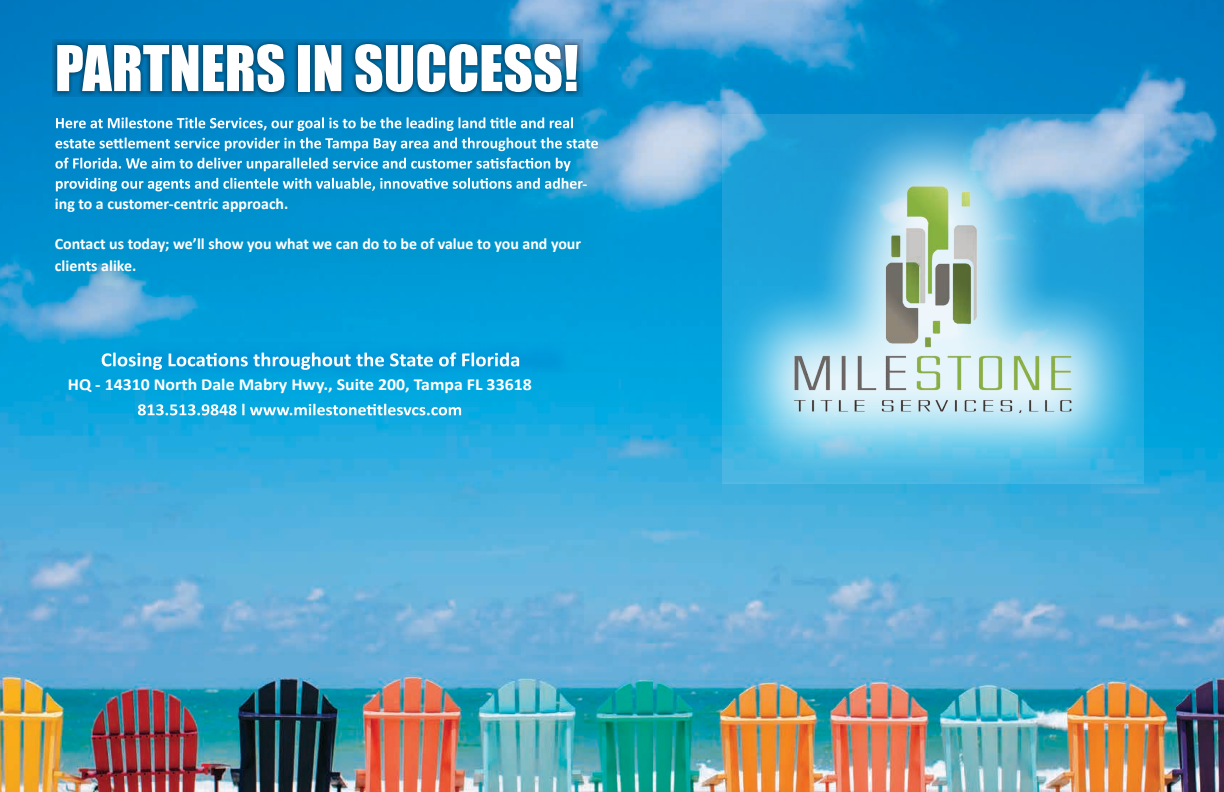
<style>
.page{position:relative;width:1224px;height:792px;background:#fff}
.page>*{position:absolute;margin:0;border:0;box-sizing:border-box;transform-origin:0 0}
.t1{font:58.3px "Impact";color:#fff}
.t2{font:700 17px "Calibri";color:#fff;scale:1.05 1}
.t3{font:700 15.9px/22.3px "Calibri";color:#fff}
</style>
<div class="page">
<img style="left:0;top:0;width:1224px;height:792px">
<svg style="left:52px;top:39px;width:530px;height:58px;background:#02517c"></svg>
<svg style="left:35px;top:97px;width:583px;height:195px;background:#0392cf"></svg>
<svg style="left:56px;top:117px;width:517px;height:14px"></svg>
<svg style="left:55px;top:138px;width:543px;height:13px"></svg>
<svg style="left:55px;top:158px;width:516px;height:13px"></svg>
<svg style="left:56px;top:178px;width:527px;height:13px;background:#50b1db"></svg>
<svg style="left:722px;top:114px;width:422px;height:370px;background:#43addd"></svg>
<img style="left:759px;top:165px;width:344px;height:300px">
<svg style="left:98px;top:369px;width:482px;height:57px;background:#06a7df"></svg>
<svg style="left:138px;top:404px;width:323px;height:11px"></svg>
<div style="left:131px;top:343px;width:437px;height:37px;background:#00a0dc"></div>
<svg style="left:102px;top:352px;width:417px;height:18px"></svg>
<h1 class="t1" style="left:55px;top:23px;width:525px">PARTNERS IN SUCCESS!</h1>
<p class="t3" style="left:583px;top:172px;width:6px">-</p>
<p class="t3" style="left:55px;top:192px;width:235px">ing to a customer-centric approach.</p>
<p class="t3" style="left:55px;top:232px;width:528px">Contact us today; we’ll show you what we can do to be of value to you and your clients alike.</p>
<p class="t2" style="left:68px;top:372px;width:443px">HQ - 14310 North Dale Mabry Hwy., Suite 200, Tampa FL 33618</p>
</div>
